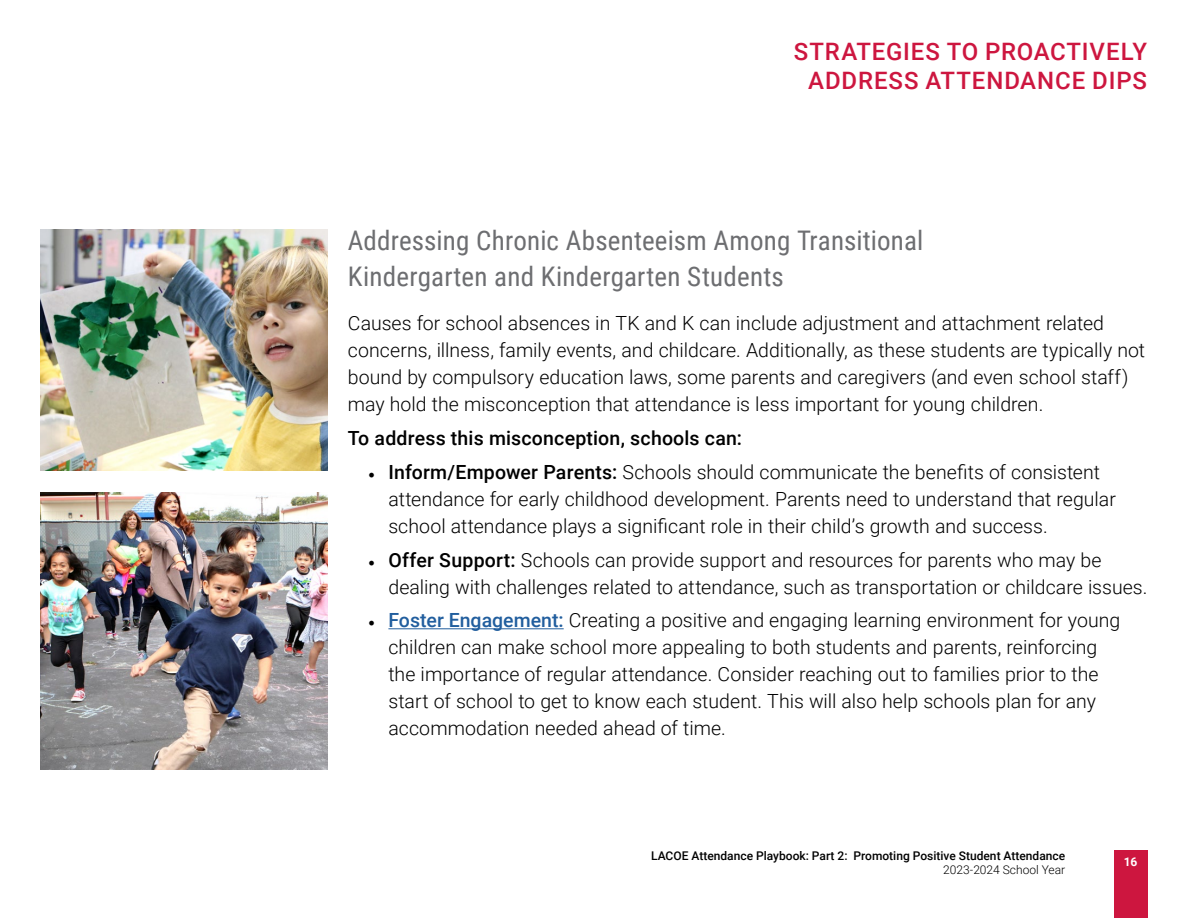
<style>
.page{position:relative;width:1188px;height:918px;background:#fff}
.page>*{position:absolute;margin:0;border:0;box-sizing:border-box;transform-origin:0 0}
.t1{font:27px/36px "Roboto Condensed";letter-spacing:.005em;color:#6d6e71}
.t2{font:500 24px/28.8px "Roboto";letter-spacing:.035em;color:#cd163f;text-align:center}
.t3{font:300 19.5px/27px "Roboto";color:#000}
.t4{font:500 19.5px "Roboto";letter-spacing:.01em;color:#000}
.t5{font:500 12px "Roboto";color:#000}
.t6{font:300 12px "Roboto";color:#000}
.t7{font:700 12px "Roboto";color:#fff}
.s1{font-family:"Minion Pro";font-weight:400;font-size:18px}
.s2{font-weight:500}
.s3{font-weight:500;color:#215e9e}
</style>
<div class="page">
<div style="left:1114px;top:850px;width:34px;height:68px;background:#cd163f"></div>
<hr style="left:388px;top:628px;width:176px;height:1px;background:#215e9e">
<img style="left:40px;top:230px;width:288px;height:241px">
<img style="left:40px;top:492px;width:288px;height:277px">
<p class="t2" style="left:794px;top:37px;width:355px">STRATEGIES TO PROACTIVELY<br>ADDRESS ATTENDANCE DIPS</p>
<h1 class="t1" style="left:348px;top:221px;width:577px">Addressing Chronic Absenteeism Among Transitional<br>Kindergarten and Kindergarten Students</h1>
<p class="t3" style="left:348px;top:309px;width:799px">Causes for school absences in TK and K can include adjustment and attachment related concerns, illness, family events, and childcare. Additionally, as these students are typically not bound by compulsory education laws, some parents and caregivers (and even school staff) may hold the misconception that attendance is less important for young children.</p>
<p class="t4" style="left:348px;top:425px;width:396px">To address this misconception, schools can:</p>
<p class="t3" style="left:388px;top:458px;width:729px;text-indent:-20px"><span class="s1">•</span> <span class="s2">Inform/Empower Parents:</span> Schools should communicate the benefits of consistent attendance for early childhood development. Parents need to understand that regular school attendance plays a significant role in their child’s growth and success.</p>
<p class="t3" style="left:388px;top:545px;width:761px;text-indent:-20px"><span class="s1">•</span> <span class="s2">Offer Support:</span> Schools can provide support and resources for parents who may be dealing with challenges related to attendance, such as transportation or childcare issues.</p>
<p class="t3" style="left:388px;top:606px;width:733px;text-indent:-20px"><span class="s1">•</span> <span class="s3">Foster Engagement:</span> Creating a positive and engaging learning environment for young children can make school more appealing to both students and parents, reinforcing the importance of regular attendance. Consider reaching out to families prior to the start of school to get to know each student. This will also help schools plan for any accommodation needed ahead of time.</p>
<p class="t5" style="left:651px;top:847px;width:416px">LACOE Attendance Playbook: Part 2: Promoting Positive Student Attendance</p>
<p class="t6" style="left:943px;top:861px;width:123px">2023-2024 School Year</p>
<p class="t7" style="left:1124px;top:854px;width:15px">16</p>
</div>
